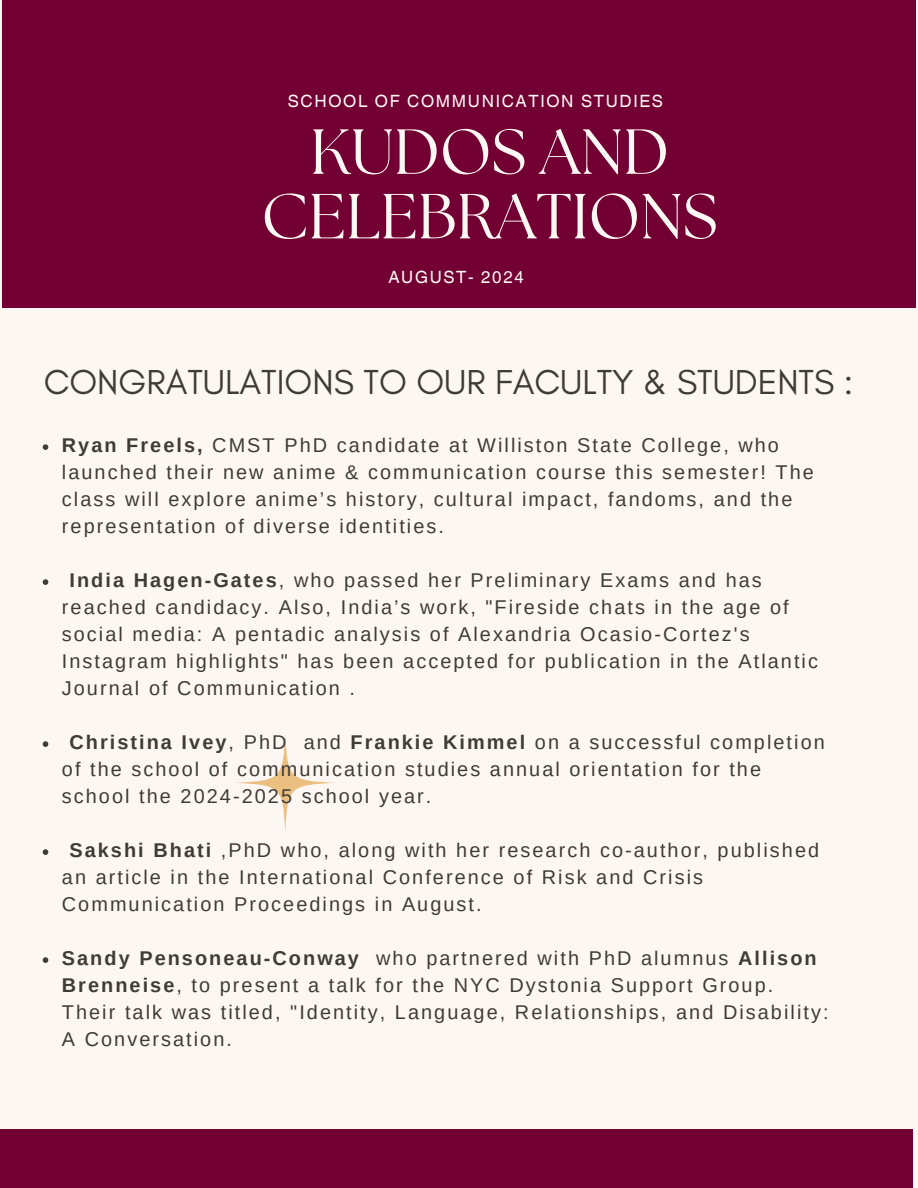
<style>
.page{position:relative;width:918px;height:1188px;background:#fdf7f3}
.page>*{position:absolute;margin:0;border:0;box-sizing:border-box;transform-origin:0 0}
.t1{font:63.45px/64.5px "The Seasons";color:#fdf7f3;text-align:center}
.t2{font:35.25px "Glacial Indifference";color:#3f3b36}
.t3{font:19.95px/27px "Arimo";letter-spacing:.105em;color:#3f3b36}
.t4{font:16.95px "Helvetica World";letter-spacing:.1em;color:#fdf7f3}
.s1{font-weight:700}
</style>
<div class="page">
<div style="left:2px;top:0;width:914px;height:308px;background:#720032"></div>
<svg style="left:235px;top:732px;width:101px;height:101px"></svg>
<svg style="left:43px;top:444px;width:5px;height:6px"></svg>
<svg style="left:43px;top:579px;width:5px;height:6px"></svg>
<svg style="left:43px;top:741px;width:5px;height:6px"></svg>
<svg style="left:43px;top:849px;width:5px;height:6px"></svg>
<svg style="left:43px;top:957px;width:5px;height:6px"></svg>
<div style="left:0;top:1130px;width:913px;height:58px;background:#720032"></div>
<h1 class="t4" style="left:288px;top:91px;width:377px">SCHOOL OF COMMUNICATION STUDIES</h1>
<p class="t1" style="left:262px;top:124px;width:458px">KUDOS AND<br>CELEBRATIONS</p>
<p class="t4" style="left:388px;top:267px;width:137px">AUGUST- 2024</p>
<h2 class="t2" style="left:44px;top:360px;width:811px">CONGRATULATIONS TO OUR FACULTY &amp; STUDENTS :</h2>
<p class="t3" style="left:62px;top:432px;width:754px"><span class="s1">Ryan Freels,</span> CMST PhD candidate at Williston State College, who launched their new anime &amp; communication course this semester! The class will explore anime’s history, cultural impact, fandoms, and the representation of diverse identities.</p>
<p class="t3" style="left:62px;top:567px;width:758px;text-indent:8px"><span class="s1">India Hagen-Gates</span>, who passed her Preliminary Exams and has reached candidacy. Also, India’s work, "Fireside chats in the age of social media: A pentadic analysis of Alexandria Ocasio-Cortez's Instagram highlights" has been accepted for publication in the Atlantic Journal of Communication .</p>
<p class="t3" style="left:62px;top:729px;width:764px;text-indent:8px"><span class="s1">Christina Ivey</span>, PhD and <span class="s1">Frankie Kimmel</span> on a successful completion of the school of communication studies annual orientation for the school the 2024-2025 school year.</p>
<p class="t3" style="left:62px;top:837px;width:759px;text-indent:8px"><span class="s1">Sakshi Bhati</span> ,PhD who, along with her research co-author, published an article in the International Conference of Risk and Crisis<br>Communication Proceedings in August.</p>
<p class="t3" style="left:62px;top:945px;width:768px"><span class="s1">Sandy Pensoneau-Conway</span> who partnered with PhD alumnus <span class="s1">Allison Brenneise</span>, to present a talk for the NYC Dystonia Support Group.<br>Their talk was titled, "Identity, Language, Relationships, and Disability:<br>A Conversation.</p>
</div>
